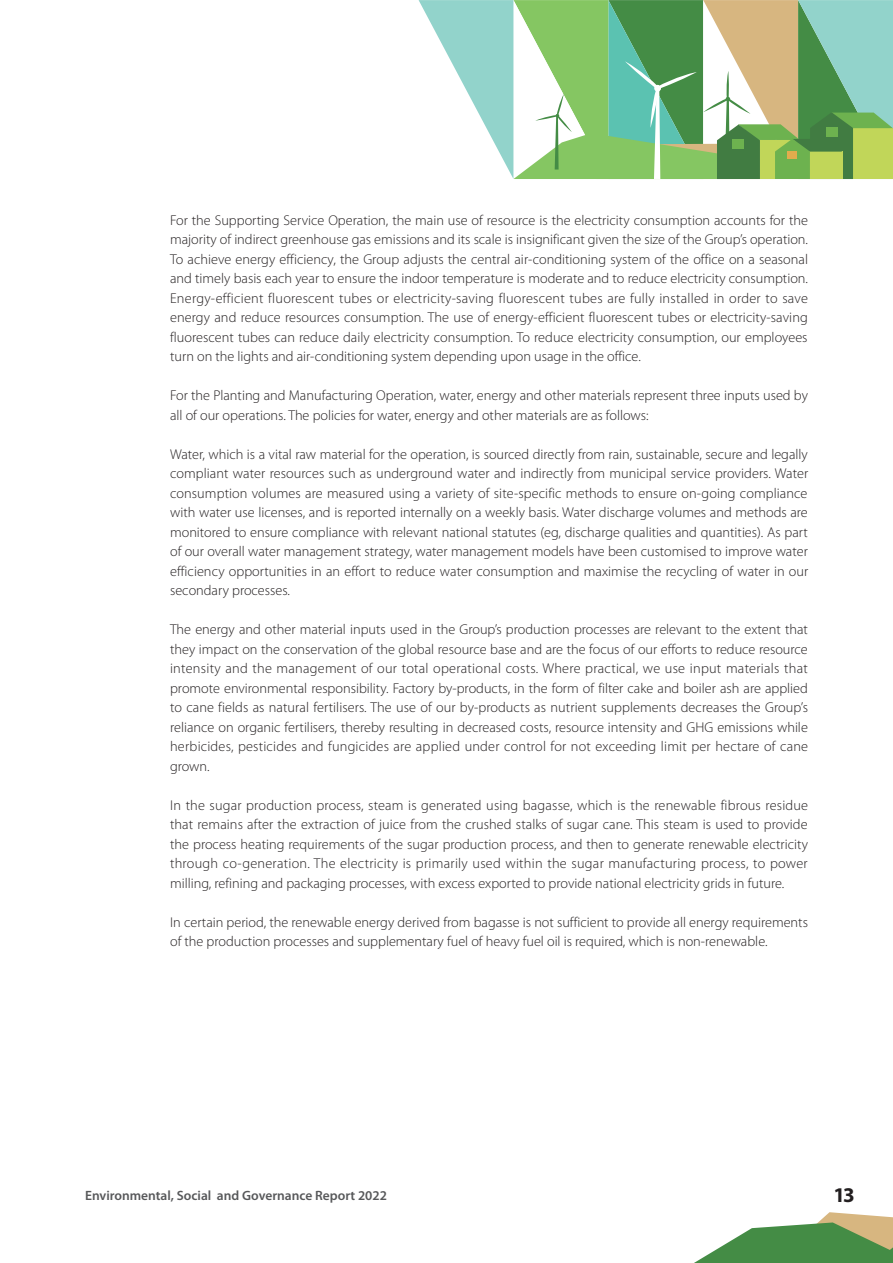
<style>
.page{position:relative;width:893px;height:1263px;background:#fff}
.page>*{position:absolute;margin:0;border:0;box-sizing:border-box;transform-origin:0 0}
.t1{font:700 21px "Myriad Pro";color:#231f20}
.Body_Text{font:300 14.25px/19.5px "Myriad Pro";color:#231f20;text-align:justify}
.t2{font:600 13.5px "Myriad Pro";color:#57585a}
</style>
<div class="page">
<svg style="left:419px;top:0;width:474px;height:179px"></svg>
<div style="left:788px;top:151px;width:9px;height:8px;background:#e2ac4d"></div>
<svg style="left:694px;top:1212px;width:199px;height:51px"></svg>
<p class="Body_Text" style="left:170px;top:210px;width:639px">For the Supporting Service Operation, the main use of resource is the electricity consumption accounts for the majority of indirect greenhouse gas emissions and its scale is insignificant given the size of the Group’s operation.<br>To achieve energy efficiency, the Group adjusts the central air-conditioning system of the office on a seasonal and timely basis each year to ensure the indoor temperature is moderate and to reduce electricity consumption.<br>Energy-efficient fluorescent tubes or electricity-saving fluorescent tubes are fully installed in order to save energy and reduce resources consumption. The use of energy-efficient fluorescent tubes or electricity-saving fluorescent tubes can reduce daily electricity consumption. To reduce electricity consumption, our employees turn on the lights and air-conditioning system depending upon usage in the office.</p>
<p class="Body_Text" style="left:170px;top:385px;width:639px">For the Planting and Manufacturing Operation, water, energy and other materials represent three inputs used by all of our operations. The policies for water, energy and other materials are as follows:</p>
<p class="Body_Text" style="left:170px;top:444px;width:640px">Water, which is a vital raw material for the operation, is sourced directly from rain, sustainable, secure and legally compliant water resources such as underground water and indirectly from municipal service providers. Water consumption volumes are measured using a variety of site-specific methods to ensure on-going compliance with water use licenses, and is reported internally on a weekly basis. Water discharge volumes and methods are monitored to ensure compliance with relevant national statutes (eg, discharge qualities and quantities). As part of our overall water management strategy, water management models have been customised to improve water efficiency opportunities in an effort to reduce water consumption and maximise the recycling of water in our secondary processes.</p>
<p class="Body_Text" style="left:170px;top:619px;width:640px">The energy and other material inputs used in the Group’s production processes are relevant to the extent that they impact on the conservation of the global resource base and are the focus of our efforts to reduce resource intensity and the management of our total operational costs. Where practical, we use input materials that promote environmental responsibility. Factory by-products, in the form of filter cake and boiler ash are applied to cane fields as natural fertilisers. The use of our by-products as nutrient supplements decreases the Group’s reliance on organic fertilisers, thereby resulting in decreased costs, resource intensity and GHG emissions while herbicides, pesticides and fungicides are applied under control for not exceeding limit per hectare of cane grown.</p>
<p class="Body_Text" style="left:170px;top:795px;width:640px">In the sugar production process, steam is generated using bagasse, which is the renewable fibrous residue that remains after the extraction of juice from the crushed stalks of sugar cane. This steam is used to provide the process heating requirements of the sugar production process, and then to generate renewable electricity through co-generation. The electricity is primarily used within the sugar manufacturing process, to power milling, refining and packaging processes, with excess exported to provide national electricity grids in future.</p>
<p class="Body_Text" style="left:170px;top:912px;width:639px">In certain period, the renewable energy derived from bagasse is not sufficient to provide all energy requirements of the production processes and supplementary fuel of heavy fuel oil is required, which is non-renewable.</p>
<p class="t2" style="left:85px;top:1186px;width:303px">Environmental, Social and Governance Report 2022</p>
<h1 class="t1" style="left:833px;top:1181px;width:23px">13</h1>
</div>
